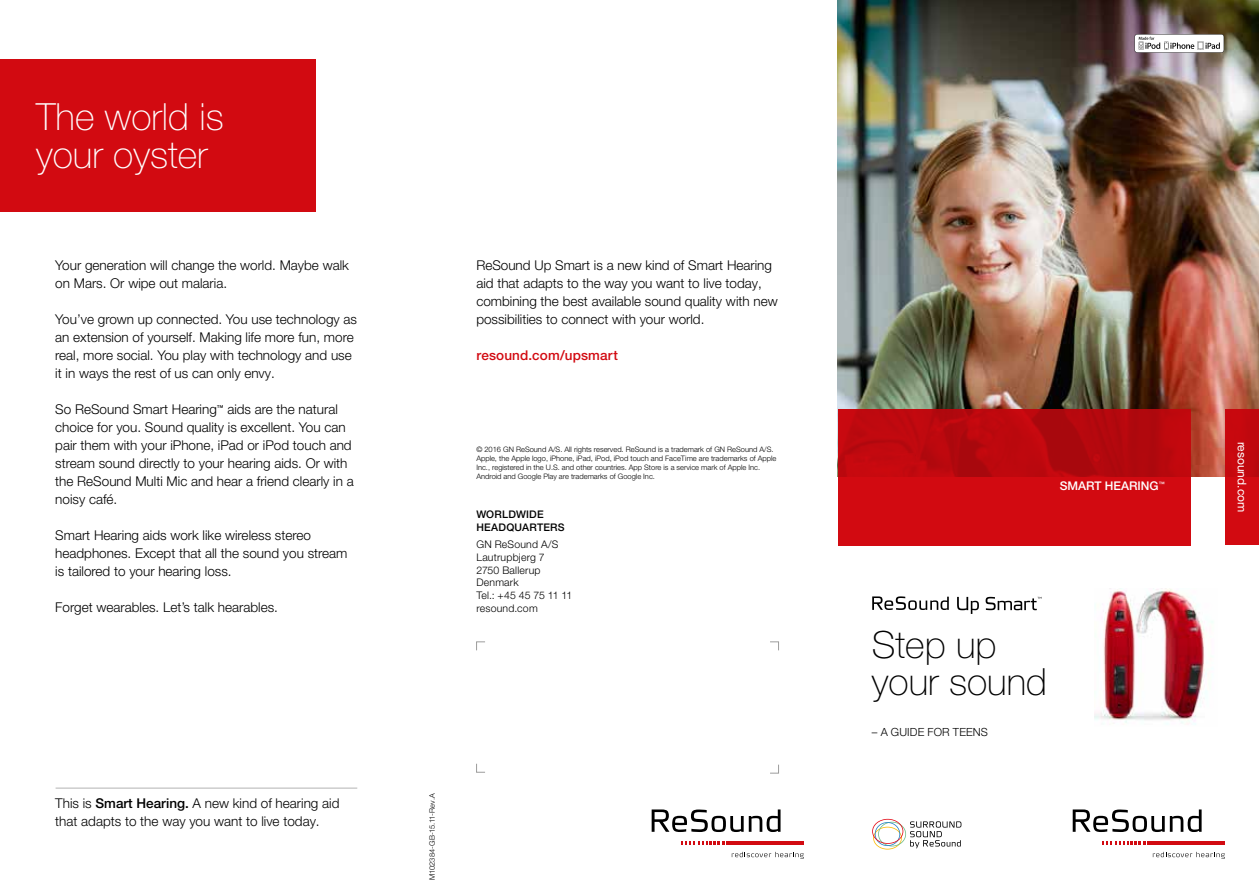
<style>
.page{position:relative;width:1259px;height:893px;background:#fff}
.page>*{position:absolute;margin:0;border:0;box-sizing:border-box;transform-origin:0 0}
.t1{font:100 37.5px/37.5px "Helvetica Neue LT Pro";color:#fff}
.t2{font:100 37.5px/37.5px "Helvetica Neue LT Pro";color:#000}
.t3{font:300 13.5px/18px "Helvetica Neue LT Pro";color:#000}
.t4{font:500 13.5px "Helvetica Neue LT Pro";letter-spacing:.01em;color:#d20a11}
.t5{font:500 12px "Helvetica Neue LT Pro";color:#fff}
.t6{font:12px "Helvetica Neue LT Pro";color:#fff}
.t7{font:300 11.25px "Helvetica Neue LT Pro";letter-spacing:.015em;color:#000}
.t8{font:300 10.5px/12.8px "Helvetica Neue LT Pro";letter-spacing:.02em;color:#000}
.t9{font:500 10.5px/12.8px "Helvetica Neue LT Pro";letter-spacing:.02em;color:#000}
.t10{font:300 7.5px/9px "Helvetica Neue LT Pro";color:#000}
.s1{font-weight:500}
</style>
<div class="page">
<img style="left:838px;top:0;width:421px;height:477px">
<svg style="left:732px;top:852px;width:72px;height:7px"></svg>
<hr style="left:726px;top:842px;width:77px;height:3px;background:#d20a11">
<svg style="left:681px;top:842px;width:43px;height:3px"></svg>
<svg style="left:749px;top:809px;width:31px;height:23px"></svg>
<svg style="left:651px;top:809px;width:92px;height:23px"></svg>
<svg style="left:1152px;top:852px;width:73px;height:7px"></svg>
<hr style="left:1146px;top:842px;width:78px;height:3px;background:#d20a11">
<svg style="left:1102px;top:842px;width:43px;height:3px"></svg>
<svg style="left:1072px;top:809px;width:129px;height:23px"></svg>
<div style="left:1225px;top:409px;width:34px;height:135px;background:linear-gradient(to right,#cf0910,#c7090f)"></div>
<svg style="left:838px;top:409px;width:352px;height:136px;background:#c5090f"></svg>
<div style="left:0;top:60px;width:315px;height:152px;background:#d20a11"></div>
<hr style="left:56px;top:788px;width:301px;height:1px;background:#b3b3b3">
<svg style="left:872px;top:819px;width:89px;height:30px"></svg>
<svg style="left:1134px;top:34px;width:90px;height:19px"></svg>
<svg style="left:957px;top:597px;width:22px;height:17px"></svg>
<svg style="left:985px;top:597px;width:56px;height:13px"></svg>
<svg style="left:872px;top:596px;width:76px;height:14px"></svg>
<svg style="left:476px;top:641px;width:9px;height:10px"></svg>
<svg style="left:476px;top:763px;width:9px;height:10px"></svg>
<svg style="left:770px;top:641px;width:9px;height:10px"></svg>
<svg style="left:770px;top:764px;width:9px;height:9px"></svg>
<img style="left:1094px;top:588px;width:119px;height:137px">
<h1 class="t1" style="left:36px;top:98px;width:189px">The world is your oyster</h1>
<p class="t3" style="left:55px;top:256px;width:295px">Your generation will change the world. Maybe walk on Mars. Or wipe out malaria.</p>
<p class="t3" style="left:55px;top:310px;width:303px">You’ve grown up connected. You use technology as an extension of yourself. Making life more fun, more real, more social. You play with technology and use it in ways the rest of us can only envy.</p>
<p class="t3" style="left:55px;top:400px;width:300px">So ReSound Smart Hearing<sup>™</sup> aids are the natural choice for you. Sound quality is excellent. You can pair them with your iPhone, iPad or iPod touch and stream sound directly to your hearing aids. Or with the ReSound Multi Mic and hear a friend clearly in a noisy café.</p>
<p class="t3" style="left:55px;top:526px;width:294px">Smart Hearing aids work like wireless stereo headphones. Except that all the sound you stream is tailored to your hearing loss.</p>
<p class="t3" style="left:55px;top:598px;width:224px">Forget wearables. Let’s talk hearables.</p>
<p class="t3" style="left:55px;top:794px;width:286px">This is <span class="s1">Smart Hearing.</span> A new kind of hearing aid that adapts to the way you want to live today.</p>
<p class="t3" style="left:476px;top:256px;width:303px">ReSound Up Smart is a new kind of Smart Hearing aid that adapts to the way you want to live today, combining the best available sound quality with new possibilities to connect with your world.</p>
<p class="t4" style="left:476px;top:347px;width:143px">resound.com/upsmart</p>
<p class="t10" style="left:476px;top:444px;width:302px">© 2016 GN ReSound A/S. All rights reserved. ReSound is a trademark of GN ReSound A/S.<br>Apple, the Apple logo, iPhone, iPad, iPod, iPod touch and FaceTime are trademarks of Apple Inc., registered in the U.S. and other countries. App Store is a service mark of Apple Inc.<br>Android and Google Play are trademarks of Google Inc.</p>
<p class="t9" style="left:476px;top:508px;width:90px">WORLDWIDE<br>HEADQUARTERS</p>
<p class="t8" style="left:476px;top:538px;width:97px">GN ReSound A/S<br>Lautrupbjerg 7<br>2750 Ballerup<br>Denmark<br>Tel.: +45 45 75 11 11 resound.com</p>
<p class="t10" style="left:427px;top:880px;width:89px;rotate:-90deg">M102384-GB-15.11-Rev.A</p>
<p class="t5" style="left:1059px;top:478px;width:106px">SMART HEARING<sup>™</sup></p>
<h1 class="t2" style="left:872px;top:626px;width:177px">Step up your sound</h1>
<p class="t7" style="left:872px;top:725px;width:118px">– A GUIDE FOR TEENS</p>
<p class="t6" style="left:1249px;top:442px;width:72px;rotate:90deg">resound.com</p>
</div>
